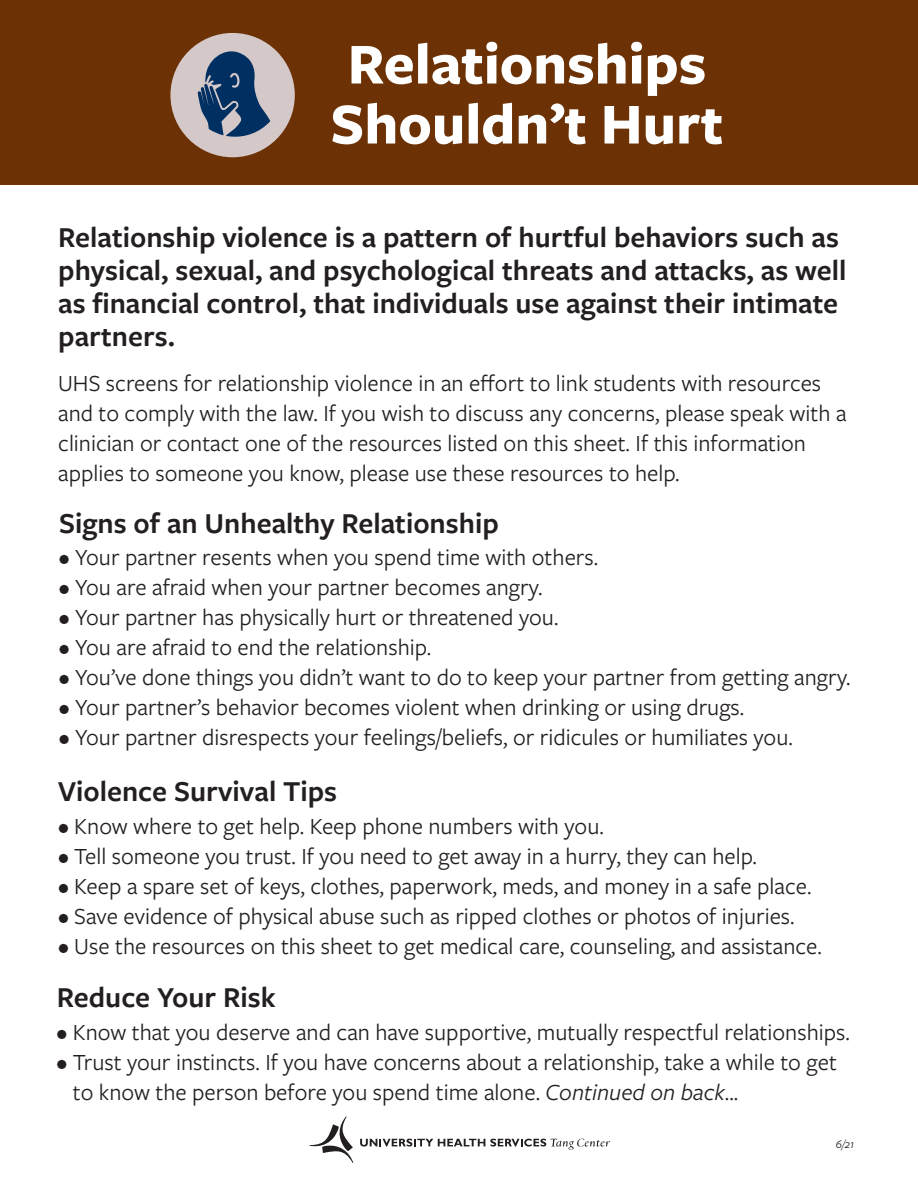
<style>
.page{position:relative;width:918px;height:1188px;background:#fff}
.page>*{position:absolute;margin:0;border:0;box-sizing:border-box;transform-origin:0 0}
.t1{font:700 60px/60px "Freight Sans Pro";color:#fff}
.t2{font:600 30px/33px "Freight Sans Pro";color:#231f20}
.t3{font:24px/30px "Freight Sans Pro";color:#231f20}
.t4{font:italic 12px "Freight Sans Pro";color:#231f20}
.s1{font-style:italic}
</style>
<div class="page">
<div style="left:0;top:0;width:918px;height:185px;background:#6c3205"></div>
<svg style="left:309px;top:1116px;width:44px;height:47px"></svg>
<svg style="left:360px;top:1139px;width:250px;height:11px"></svg>
<div style="left:170px;top:33px;width:125px;height:124px;background:#d5c8c8;border-radius:50%"></div>
<svg style="left:198px;top:51px;width:72px;height:86px"></svg>
<h1 class="t1" style="left:331px;top:32px;width:394px">Relationships<br>Shouldn’t Hurt</h1>
<p class="t2" style="left:58px;top:219px;width:790px">Relationship violence is a pattern of hurtful behaviors such as physical, sexual, and psychological threats and attacks, as well as financial control, that individuals use against their intimate partners.</p>
<p class="t3" style="left:58px;top:367px;width:790px">UHS screens for relationship violence in an effort to link students with resources and to comply with the law. If you wish to discuss any concerns, please speak with a clinician or contact one of the resources listed on this sheet. If this information applies to someone you know, please use these resources to help.</p>
<p class="t2" style="left:59px;top:506px;width:441px">Signs of an Unhealthy Relationship</p>
<p class="t3" style="left:59px;top:541px;width:541px">• Your partner resents when you spend time with others.</p>
<p class="t3" style="left:59px;top:571px;width:485px">• You are afraid when your partner becomes angry.</p>
<p class="t3" style="left:59px;top:601px;width:501px">• Your partner has physically hurt or threatened you.</p>
<p class="t3" style="left:59px;top:631px;width:374px">• You are afraid to end the relationship.</p>
<p class="t3" style="left:59px;top:661px;width:793px">• You’ve done things you didn’t want to do to keep your partner from getting angry.</p>
<p class="t3" style="left:59px;top:691px;width:687px">• Your partner’s behavior becomes violent when drinking or using drugs.</p>
<p class="t3" style="left:59px;top:721px;width:736px">• Your partner disrespects your feelings/beliefs, or ridicules or humiliates you.</p>
<p class="t2" style="left:58px;top:774px;width:280px">Violence Survival Tips</p>
<p class="t3" style="left:58px;top:810px;width:547px">• Know where to get help. Keep phone numbers with you.</p>
<p class="t3" style="left:58px;top:840px;width:701px">• Tell someone you trust. If you need to get away in a hurry, they can help.</p>
<p class="t3" style="left:58px;top:870px;width:755px">• Keep a spare set of keys, clothes, paperwork, meds, and money in a safe place.</p>
<p class="t3" style="left:58px;top:900px;width:738px">• Save evidence of physical abuse such as ripped clothes or photos of injuries.</p>
<p class="t3" style="left:58px;top:930px;width:765px">• Use the resources on this sheet to get medical care, counseling, and assistance.</p>
<p class="t2" style="left:57px;top:980px;width:220px">Reduce Your Risk</p>
<p class="t3" style="left:57px;top:1016px;width:795px">• Know that you deserve and can have supportive, mutually respectful relationships.</p>
<p class="t3" style="left:73px;top:1046px;width:765px;text-indent:-16px">• Trust your instincts. If you have concerns about a relationship, take a while to get to know the person before you spend time alone. <span class="s1">Continued on back</span>...</p>
<p class="t4" style="left:836px;top:1136px;width:20px">6/21</p>
</div>
